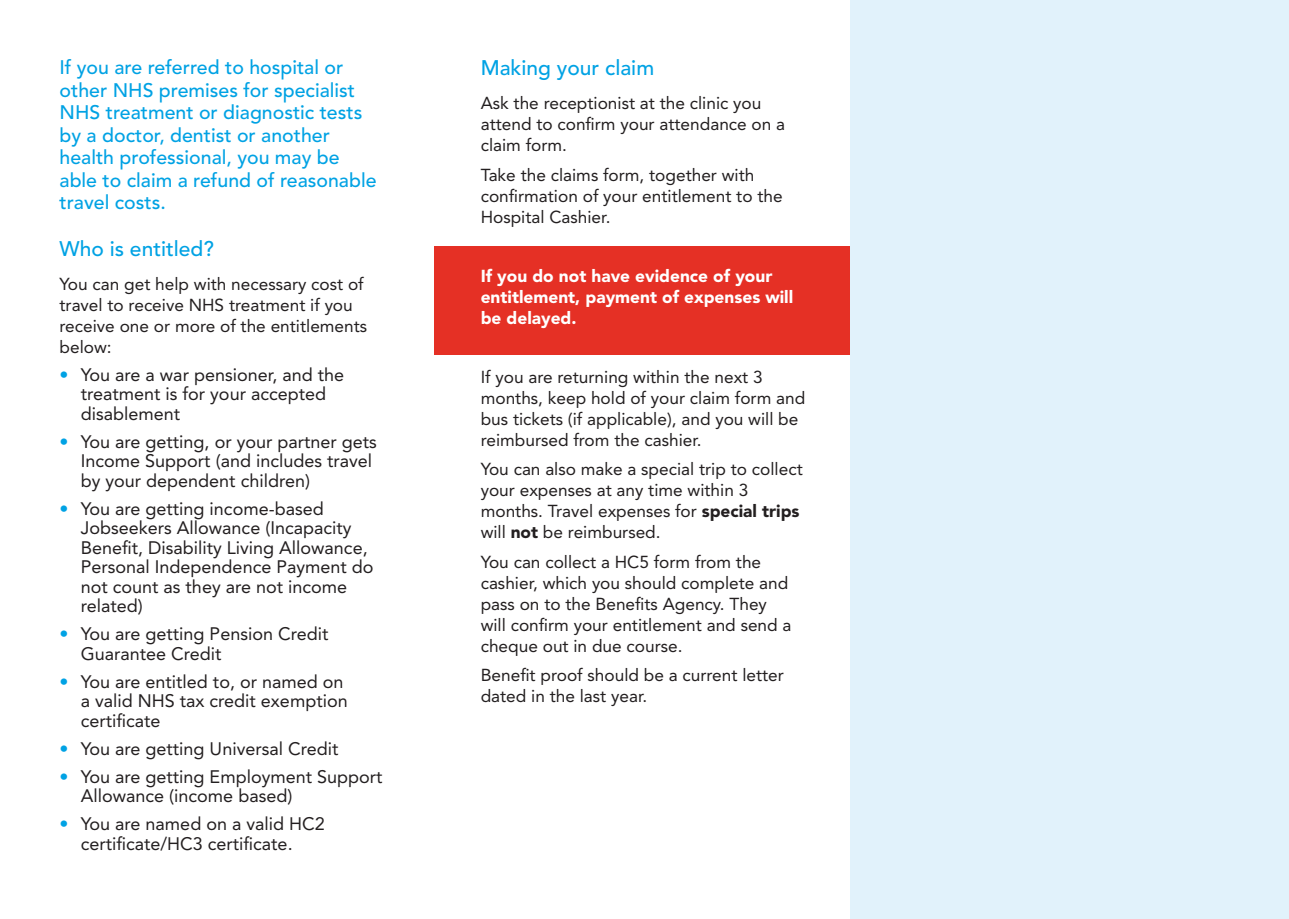
<style>
.page{position:relative;width:1289px;height:919px;background:#fff}
.page>*{position:absolute;margin:0;border:0;box-sizing:border-box;transform-origin:0 0}
.t1{font:500 21px "Avenir LT Std";color:#00a2e4}
.t2{font:500 19.5px/22.5px "Avenir LT Std";color:#00a2e4}
.t3{font:18px/19.5px "Avenir LT Std";color:#231f20}
.t4{font:17.25px/21px "Avenir LT Std";color:#231f20}
.t5{font:900 17.25px/21px "Avenir LT Std";color:#fff}
.s1{color:#00a2e4}
.s2{font-weight:900}
</style>
<div class="page">
<div style="left:434px;top:246px;width:416px;height:108px;background:#e53025"></div>
<div style="left:850px;top:0;width:438px;height:918px;background:#e1f2fb"></div>
<p class="t2" style="left:60px;top:57px;width:318px">If you are referred to hospital or other NHS premises for specialist<br>NHS treatment or diagnostic tests by a doctor, dentist or another health professional, you may be able to claim a refund of reasonable travel costs.</p>
<p class="t1" style="left:60px;top:236px;width:156px">Who is entitled?</p>
<p class="t4" style="left:60px;top:273px;width:309px">You can get help with necessary cost of travel to receive NHS treatment if you receive one or more of the entitlements below:</p>
<p class="t3" style="left:81px;top:365px;width:265px;text-indent:-21px"><span class="s1">•</span> You are a war pensioner, and the treatment is for your accepted disablement</p>
<p class="t3" style="left:81px;top:432px;width:297px;text-indent:-21px"><span class="s1">•</span> You are getting, or your partner gets<br>Income Support (and includes travel by your dependent children)</p>
<p class="t3" style="left:81px;top:499px;width:294px;text-indent:-21px"><span class="s1">•</span> You are getting income-based<br>Jobseekers Allowance (Incapacity<br>Benefit, Disability Living Allowance,<br>Personal Independence Payment do not count as they are not income related)</p>
<p class="t3" style="left:81px;top:624px;width:249px;text-indent:-21px"><span class="s1">•</span> You are getting Pension Credit<br>Guarantee Credit</p>
<p class="t3" style="left:81px;top:672px;width:268px;text-indent:-21px"><span class="s1">•</span> You are entitled to, or named on a valid NHS tax credit exemption certificate</p>
<p class="t3" style="left:60px;top:739px;width:280px"><span class="s1">•</span> You are getting Universal Credit</p>
<p class="t3" style="left:81px;top:767px;width:303px;text-indent:-21px"><span class="s1">•</span> You are getting Employment Support<br>Allowance (income based)</p>
<p class="t3" style="left:81px;top:814px;width:245px;text-indent:-21px"><span class="s1">•</span> You are named on a valid HC2 certificate/HC3 certificate.</p>
<p class="t1" style="left:480px;top:56px;width:175px">Making your claim</p>
<p class="t4" style="left:480px;top:93px;width:306px">Ask the receptionist at the clinic you attend to confirm your attendance on a claim form.</p>
<p class="t4" style="left:480px;top:164px;width:303px">Take the claims form, together with confirmation of your entitlement to the<br>Hospital Cashier.</p>
<p class="t5" style="left:480px;top:265px;width:314px">If you do not have evidence of your entitlement, payment of expenses will be delayed.</p>
<p class="t4" style="left:480px;top:366px;width:326px">If you are returning within the next 3 months, keep hold of your claim form and bus tickets (if applicable), and you will be reimbursed from the cashier.</p>
<p class="t4" style="left:480px;top:459px;width:323px">You can also make a special trip to collect your expenses at any time within 3 months. Travel expenses for <span class="s2">special trips </span>will <span class="s2">not</span> be reimbursed.</p>
<p class="t4" style="left:480px;top:551px;width:312px">You can collect a HC5 form from the cashier, which you should complete and pass on to the Benefits Agency. They will confirm your entitlement and send a cheque out in due course.</p>
<p class="t4" style="left:480px;top:665px;width:305px">Benefit proof should be a current letter dated in the last year.</p>
</div>
